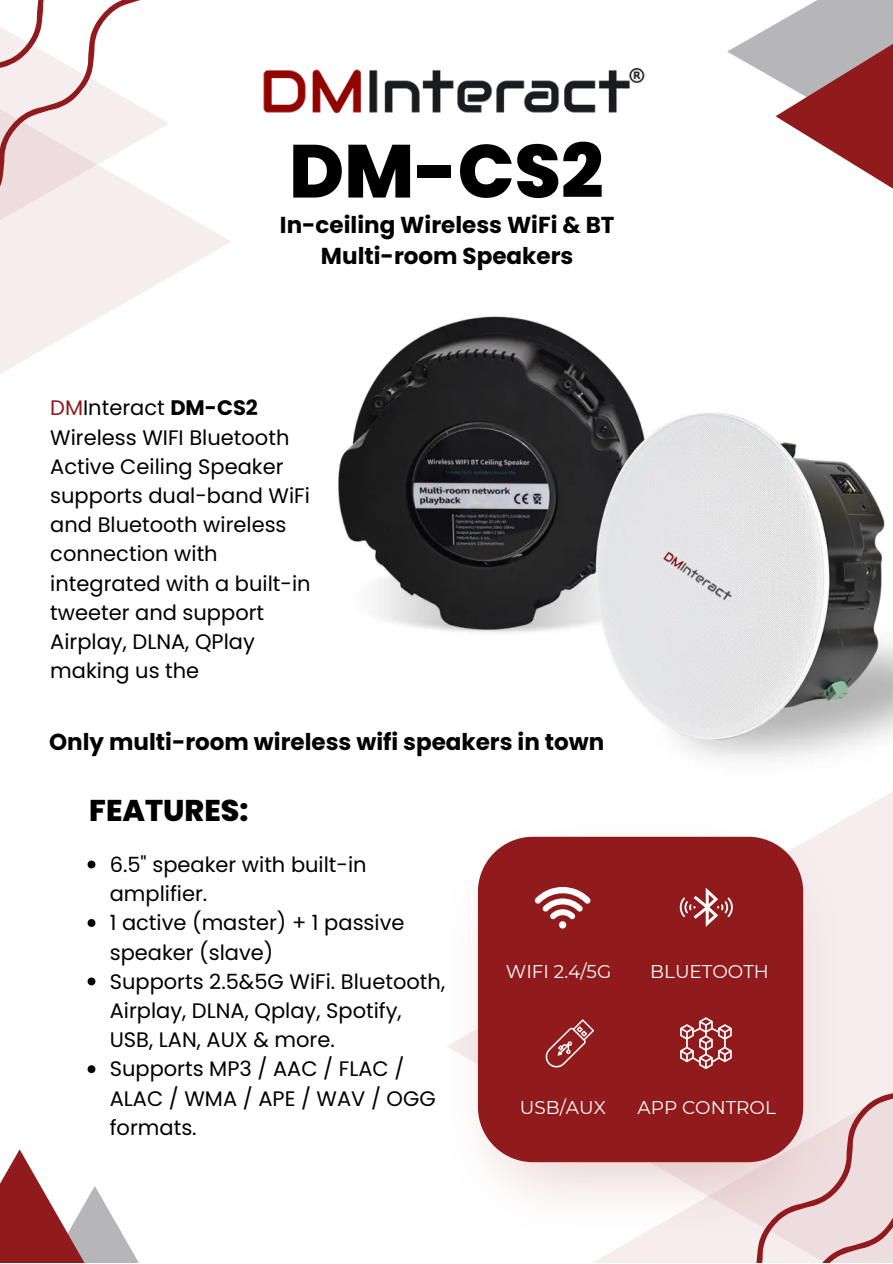
<style>
.page{position:relative;width:893px;height:1264px;background:#fff}
.page>*{position:absolute;margin:0;border:0;box-sizing:border-box;transform-origin:0 0}
.t1{font:800 75px "Poppins";color:#000}
.t2{font:800 30px "Poppins";color:#000}
.t3{font:700 23.1px/31.5px "Poppins";color:#000;text-align:center}
.t4{font:21px/29.2px "Poppins";color:#000}
.t5{font:18.45px "Montserrat";color:#fff}
.s1{color:#911a1c}
.s2{font-weight:700}
</style>
<div class="page">
<img style="left:338px;top:316px;width:554px;height:340px">
<svg style="left:612px;top:656px;width:280px;height:219px"></svg>
<div style="left:594px;top:875px;width:298px;height:387px;background:#f6edee"></div>
<img style="left:447px;top:820px;width:389px;height:413px">
<div style="left:478px;top:836px;width:325px;height:326px;background:#911a1c"></div>
<svg style="left:727px;top:24px;width:48px;height:55px"></svg>
<svg style="left:775px;top:0;width:117px;height:188px"></svg>
<svg style="left:0;top:1149px;width:138px;height:113px"></svg>
<svg style="left:0;top:0;width:169px;height:374px;fill:#f6edee"></svg>
<svg style="left:534px;top:887px;width:56px;height:41px"></svg>
<svg style="left:678px;top:887px;width:56px;height:40px;background:#a7494b"></svg>
<svg style="left:544px;top:1019px;width:50px;height:48px;background:#a13b3d"></svg>
<svg style="left:679px;top:1017px;width:213px;height:245px;background:#cf9c9d"></svg>
<svg style="left:88px;top:860px;width:7px;height:8px"></svg>
<svg style="left:88px;top:919px;width:7px;height:7px"></svg>
<svg style="left:88px;top:977px;width:7px;height:8px"></svg>
<svg style="left:88px;top:1065px;width:7px;height:8px"></svg>
<img style="left:263px;top:69px;width:382px;height:45px">
<p class="t1" style="left:289px;top:119px;width:316px">DM-CS2</p>
<p class="t3" style="left:280px;top:209px;width:336px">In-ceiling Wireless WiFi &amp; BT<br>Multi-room Speakers</p>
<p class="t4" style="left:50px;top:393px;width:262px"><span class="s1">DM</span>Interact <span class="s2">DM-CS2<br></span>Wireless WIFI Bluetooth<br>Active Ceiling Speaker supports dual-band WiFi and Bluetooth wireless connection with integrated with a built-in tweeter and support<br>Airplay, DLNA, QPlay making us the</p>
<p class="t3" style="left:49px;top:725px;width:556px">Only multi-room wireless wifi speakers in town</p>
<p class="t2" style="left:89px;top:789px;width:161px">FEATURES:</p>
<p class="t4" style="left:110px;top:849px;width:258px">6.5" speaker with built-in amplifier.</p>
<p class="t4" style="left:110px;top:908px;width:296px">1 active (master) + 1 passive speaker (slave)</p>
<p class="t4" style="left:110px;top:966px;width:337px">Supports 2.5&amp;5G WiFi. Bluetooth,<br>Airplay, DLNA, Qplay, Spotify,<br>USB, LAN, AUX &amp; more.</p>
<p class="t4" style="left:110px;top:1054px;width:327px">Supports MP3 / AAC / FLAC /<br>ALAC / WMA / APE / WAV / OGG formats.</p>
<p class="t5" style="left:506px;top:959px;width:107px">WIFI 2.4/5G</p>
<p class="t5" style="left:520px;top:1095px;width:87px">USB/AUX</p>
<p class="t5" style="left:650px;top:959px;width:120px">BLUETOOTH</p>
<p class="t5" style="left:637px;top:1095px;width:140px">APP CONTROL</p>
</div>
